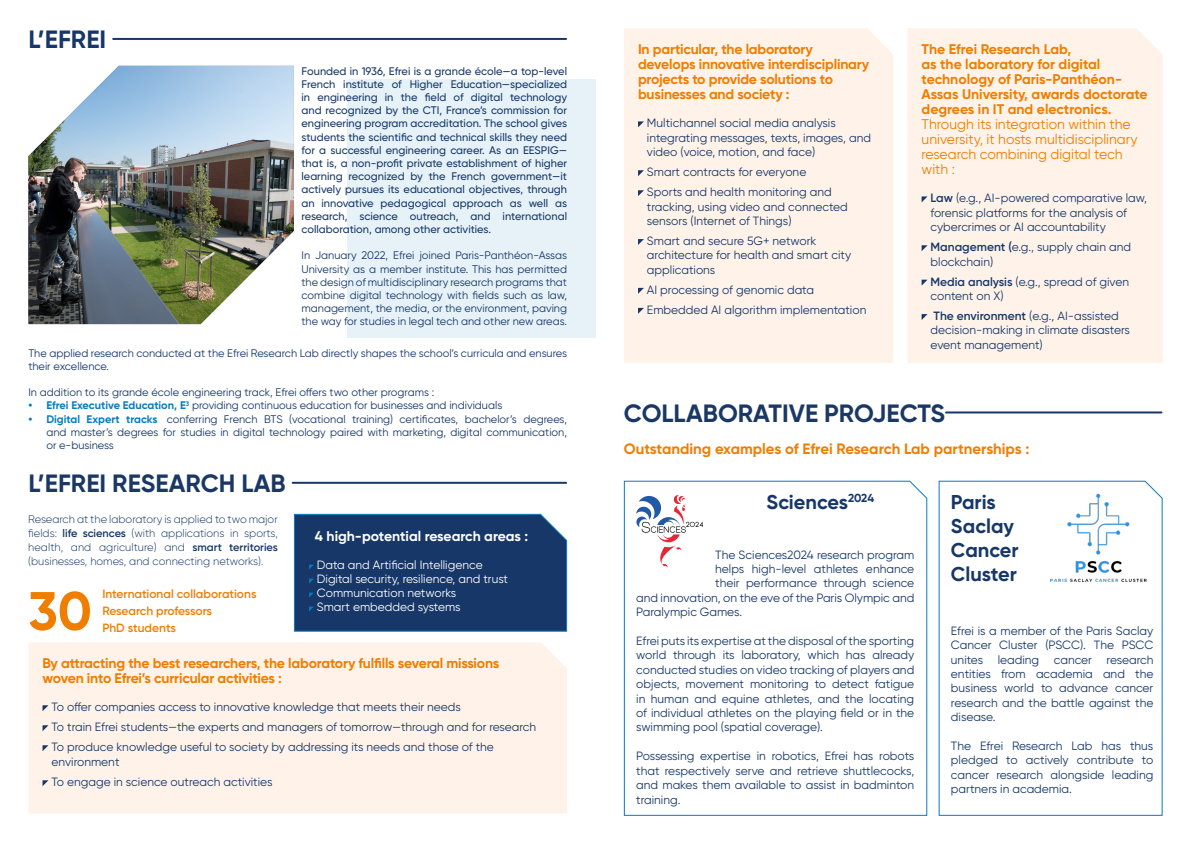
<style>
.page{position:relative;width:1191px;height:842px;background:#fff}
.page>*{position:absolute;margin:0;border:0;box-sizing:border-box;transform-origin:0 0}
.t1{font:700 54px "Gilroy";color:#ef7d00}
.t2{font:700 25px "Gilroy";color:#1b3865}
.t3{font:700 25px "Gilroy";color:#163768}
.t4{font:700 20px "Gilroy";color:#163768}
.t5{font:700 15px "Gilroy";color:#ef7d00}
.sous-partie{font:700 14px/15px "Gilroy";letter-spacing:-.015em;color:#ef7d00}
.t6{font:700 14px "Gilroy";letter-spacing:-.005em;color:#fff}
.t7{font:12px/14.4px "Gilroy";color:#163768}
.t8{font:12px "Gilroy";color:#fff}
.t9{font:600 12px "Gilroy";color:#ef7d00}
.t10{font:600 12px "Gilroy";letter-spacing:-.02em;color:#ef7d00}
.t11{font:11px/13.2px "Gilroy";color:#163768;text-align:justify}
.t12{font:500 11px/13.2px "Gilroy";color:#163768;text-align:justify}
.t13{font:300 11px/14px "Gilroy";color:#163768;text-align:justify}
.s1{font-weight:700;color:#077bc0}
.s2{font-weight:600}
.s3{font-weight:400}
</style>
<div class="page">
<div style="left:346px;top:79px;width:249px;height:258px;background:#e6f2f8"></div>
<hr style="left:113px;top:38px;width:453px;height:2px;background:#163768">
<hr style="left:293px;top:482px;width:273px;height:2px;background:#163768">
<hr style="left:946px;top:411px;width:215px;height:2px;background:#163768">
<div style="left:28px;top:642px;width:539px;height:171px;background:#fff3e9"></div>
<svg style="left:43px;top:705px;width:5px;height:6px"></svg>
<svg style="left:43px;top:725px;width:5px;height:6px"></svg>
<svg style="left:43px;top:745px;width:5px;height:6px"></svg>
<svg style="left:43px;top:780px;width:5px;height:6px"></svg>
<div style="left:293px;top:513px;width:274px;height:119px;background:#163768"></div>
<div style="left:907px;top:28px;width:255px;height:335px;background:#fff3e9"></div>
<svg style="left:921px;top:196px;width:6px;height:6px"></svg>
<svg style="left:921px;top:245px;width:6px;height:6px"></svg>
<svg style="left:921px;top:280px;width:6px;height:6px"></svg>
<svg style="left:921px;top:314px;width:6px;height:6px"></svg>
<div style="left:624px;top:28px;width:269px;height:335px;background:#fff3e9"></div>
<svg style="left:638px;top:121px;width:6px;height:6px"></svg>
<svg style="left:638px;top:170px;width:6px;height:6px"></svg>
<svg style="left:638px;top:190px;width:6px;height:6px"></svg>
<svg style="left:638px;top:239px;width:6px;height:6px"></svg>
<svg style="left:638px;top:288px;width:6px;height:6px"></svg>
<svg style="left:638px;top:308px;width:6px;height:6px"></svg>
<svg style="left:623px;top:480px;width:304px;height:336px"></svg>
<svg style="left:938px;top:480px;width:225px;height:336px"></svg>
<img style="left:28px;top:66px;width:266px;height:258px">
<svg style="left:636px;top:495px;width:67px;height:73px"></svg>
<img style="left:1050px;top:494px;width:96px;height:88px">
<p class="t3" style="left:28px;top:24px;width:79px">L’EFREI</p>
<p class="t12" style="left:301px;top:64px;width:267px">Founded in 1936, Efrei is a grande école—a top-level French institute of Higher Education—specialized in engineering in the field of digital technology and recognized by the CTI, France’s commission for engineering program accreditation. The school gives students the scientific and technical skills they need for a successful engineering career. As an EESPIG— that is, a non-profit private establishment of higher learning recognized by the French government—it actively pursues its educational objectives, through an innovative pedagogical approach as well as research, science outreach, and international collaboration, among other activities.</p>
<p class="t11" style="left:301px;top:249px;width:267px">In January 2022, Efrei joined Paris-Panthéon-Assas University as a member institute. This has permitted the design of multidisciplinary research programs that combine digital technology with fields such as law, management, the media, or the environment, paving the way for studies in legal tech and other new areas.</p>
<p class="t11" style="left:28px;top:346px;width:540px">The applied research conducted at the Efrei Research Lab directly shapes the school’s curricula and ensures their excellence.</p>
<p class="t11" style="left:28px;top:386px;width:407px">In addition to its grande école engineering track, Efrei offers two other programs :</p>
<p class="t11" style="left:28px;top:399px;width:475px"><span class="s1">• Efrei Executive Education, E</span><sup>3</sup> providing continuous education for businesses and individuals</p>
<p class="t11" style="left:46px;top:412px;width:522px;text-indent:-18px"><span class="s1">• Digital Expert tracks</span> conferring French BTS (vocational training) certificates, bachelor’s degrees, and master’s degrees for studies in digital technology paired with marketing, digital communication, or e-business</p>
<p class="t2" style="left:28px;top:468px;width:259px">L’EFREI RESEARCH LAB</p>
<p class="t13" style="left:28px;top:512px;width:251px">Research at the laboratory is applied to two major fields: <span class="s2">life sciences</span> (with applications in sports, health, and agriculture) and <span class="s2">smart territories </span>(businesses, homes, and connecting networks).</p>
<p class="t9" style="left:102px;top:586px;width:156px">International collaborations</p>
<p class="t10" style="left:102px;top:603px;width:111px">Research professors</p>
<p class="t9" style="left:102px;top:620px;width:75px">PhD students</p>
<p class="t1" style="left:28px;top:577px;width:65px">30</p>
<h3 class="t6" style="left:315px;top:527px;width:215px">4 high-potential research areas :</h3>
<p class="t8" style="left:317px;top:558px;width:167px">Data and Artificial Intelligence</p>
<p class="t8" style="left:317px;top:572px;width:193px">Digital security, resilience, and trust</p>
<p class="t8" style="left:317px;top:586px;width:141px">Communication networks</p>
<p class="t8" style="left:317px;top:600px;width:145px">Smart embedded systems</p>
<p class="sous-partie" style="left:43px;top:655px;width:458px">By attracting the best researchers, the laboratory fulfills several missions woven into Efrei’s curricular activities :</p>
<p class="t7" style="left:51px;top:700px;width:411px">To offer companies access to innovative knowledge that meets their needs</p>
<p class="t7" style="left:51px;top:720px;width:486px">To train Efrei students—the experts and managers of tomorrow—through and for research</p>
<p class="t7" style="left:51px;top:739px;width:444px;line-height:15px">To produce knowledge useful to society by addressing its needs and those of the environment</p>
<p class="t7" style="left:51px;top:775px;width:222px">To engage in science outreach activities</p>
<p class="sous-partie" style="left:638px;top:41px;width:233px">In particular, the laboratory develops innovative interdisciplinary projects to provide solutions to businesses and society :</p>
<p class="t7" style="left:647px;top:116px;width:226px">Multichannel social media analysis integrating messages, texts, images, and video (voice, motion, and face)</p>
<p class="t7" style="left:647px;top:165px;width:161px">Smart contracts for everyone</p>
<p class="t7" style="left:647px;top:185px;width:202px">Sports and health monitoring and tracking, using video and connected sensors (Internet of Things)</p>
<p class="t7" style="left:647px;top:233px;width:206px">Smart and secure 5G+ network architecture for health and smart city applications</p>
<p class="t7" style="left:647px;top:282px;width:169px">AI processing of genomic data</p>
<p class="t7" style="left:647px;top:302px;width:221px">Embedded AI algorithm implementation</p>
<p class="sous-partie" style="left:921px;top:41px;width:227px">The Efrei Research Lab,<br>as the laboratory for digital technology of Paris-Panthéon-<br>Assas University, awards doctorate degrees in IT and electronics.<br><span class="s3">Through its integration within the university, it hosts multidisciplinary research combining digital tech with :</span></p>
<p class="t7" style="left:930px;top:191px;width:218px"><span class="s2">Law</span> (e.g., AI-powered comparative law, forensic platforms for the analysis of cybercrimes or AI accountability</p>
<p class="t7" style="left:930px;top:240px;width:202px"><span class="s2">Management (</span>e.g., supply chain and blockchain)</p>
<p class="t7" style="left:930px;top:274px;width:200px"><span class="s2">Media analysis</span> (e.g., spread of given content on X)</p>
<p class="t7" style="left:930px;top:308px;width:201px"><span class="s2">The environment</span> (e.g., AI-assisted decision-making in climate disasters event management)</p>
<p class="t2" style="left:624px;top:397px;width:323px">COLLABORATIVE PROJECTS</p>
<p class="t5" style="left:624px;top:439px;width:407px">Outstanding examples of Efrei Research Lab partnerships :</p>
<p class="t4" style="left:766px;top:489px;width:109px">Sciences<sup>2024</sup></p>
<p class="t4" style="left:951px;top:489px;width:46px">Paris</p>
<p class="t4" style="left:951px;top:513px;width:65px">Saclay</p>
<p class="t4" style="left:951px;top:537px;width:69px">Cancer</p>
<p class="t4" style="left:951px;top:561px;width:67px">Cluster</p>
<p class="t7" style="left:715px;top:547px;width:201px">The Sciences2024 research program</p>
<p class="t7" style="left:715px;top:561px;width:201px">helps high-level athletes enhance</p>
<p class="t7" style="left:715px;top:576px;width:200px">their performance through science</p>
<p class="t7" style="left:636px;top:590px;width:280px">and innovation, on the eve of the Paris Olympic and</p>
<p class="t7" style="left:636px;top:605px;width:107px">Paralympic Games.</p>
<p class="t7" style="left:636px;top:633px;width:280px;text-align:justify">Efrei puts its expertise at the disposal of the sporting world through its laboratory, which has already conducted studies on video tracking of players and objects, movement monitoring to detect fatigue in human and equine athletes, and the locating of individual athletes on the playing field or in the swimming pool (spatial coverage).</p>
<p class="t7" style="left:636px;top:749px;width:280px;text-align:justify">Possessing expertise in robotics, Efrei has robots that respectively serve and retrieve shuttlecocks, and makes them available to assist in badminton training.</p>
<p class="t7" style="left:951px;top:623px;width:204px;text-align:justify">Efrei is a member of the Paris Saclay Cancer Cluster (PSCC). The PSCC unites leading cancer research entities from academia and the business world to advance cancer research and the battle against the disease.</p>
<p class="t7" style="left:951px;top:738px;width:204px;text-align:justify">The Efrei Research Lab has thus pledged to actively contribute to cancer research alongside leading partners in academia.</p>
</div>
